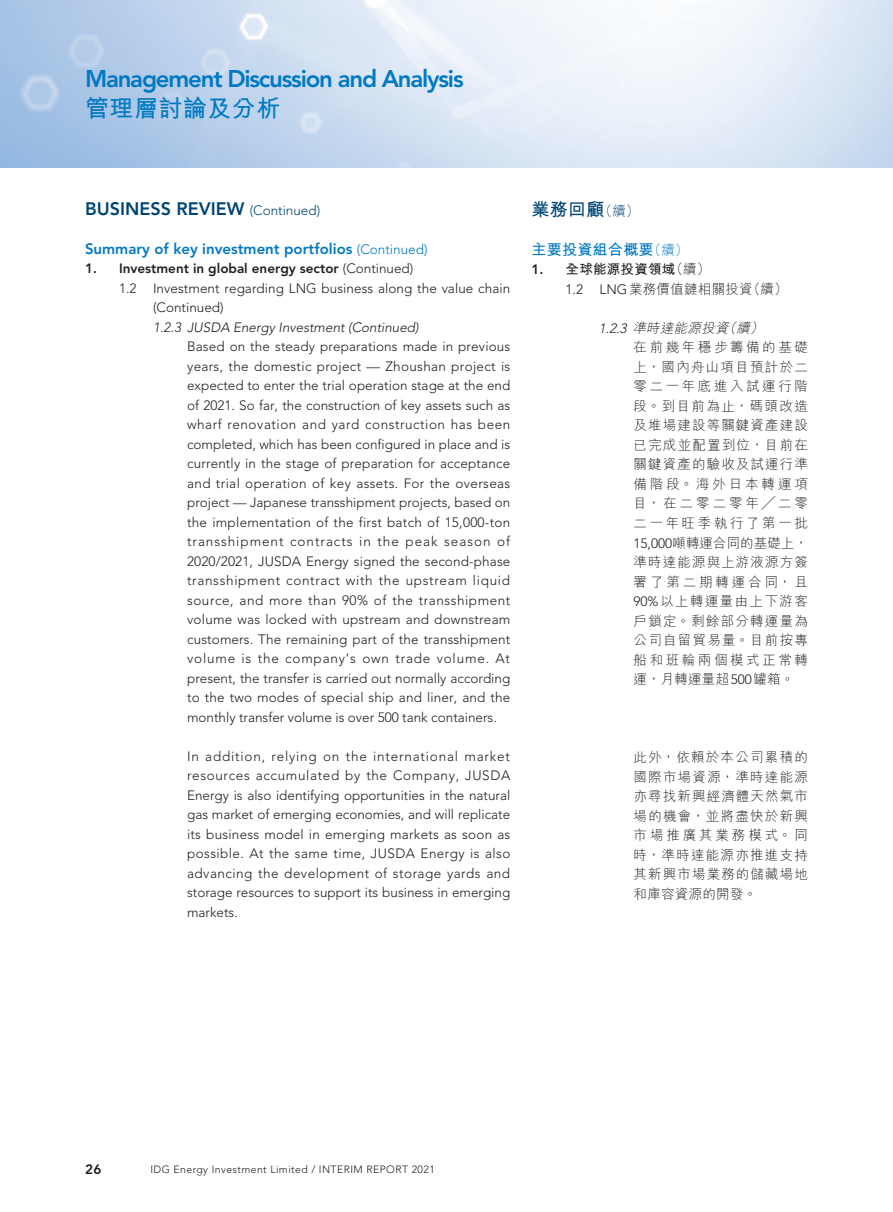
<style>
.page{position:relative;width:893px;height:1212px;background:#fff}
.page>*{position:absolute;margin:0;border:0;box-sizing:border-box;transform-origin:0 0}
.t1{font:800 24px "Avenir LT Std";letter-spacing:-.05em;color:#0079c2}
.t2{font:700 24px "M Hei HK";letter-spacing:.02em;color:#0079c2}
._01_H1_E{font:800 18px "Avenir LT Std";color:#004574}
._001_H1_C{font:700 18px "M Hei HK";color:#004574}
._02_H2_E{font:800 15px "Avenir LT Std";color:#0079c2}
._002_H2_C{font:700 15px "M Hei HK";letter-spacing:.02em;color:#0079c2}
._00_txt_E{font:300 13.5px/19.5px "Avenir LT Std";color:#231f20;text-align:justify}
._000_txt_C{font:300 13.5px/19.5px "M Hei HK";letter-spacing:.095em;color:#231f20;text-align:justify}
._03_H3_E{font:800 13.5px "Avenir LT Std";color:#231f20}
._00_txt_E-2{font:italic 300 13.5px "Avenir LT Std";color:#231f20}
._000_txt_C-2{font:300 13.5px "M Hei HK";letter-spacing:.02em;color:#231f20}
._000_txt_C-3{font:italic 300 13.5px "M Hei HK";color:#231f20}
._003_H3_C{font:700 13.5px "M Hei HK";letter-spacing:.02em;color:#231f20}
.t3{font:300 10.5px "Avenir LT Std";letter-spacing:.04em;color:#231f20}
.s1{font-weight:300;font-size:13.5px}
.s2{font-weight:300}
.s3{font-family:"Avenir LT Std";font-weight:800}
.s4{font-family:"Avenir LT Std"}
</style>
<div class="page">
<h1 class="t1" style="left:85px;top:65px;width:380px">Management Discussion and Analysis</h1>
<h1 class="t2" style="left:85px;top:91px;width:197px">管理層討論及分析</h1>
<p class="_01_H1_E" style="left:85px;top:198px;width:237px">BUSINESS REVIEW <span class="s1">(Continued)</span></p>
<p class="_02_H2_E" style="left:85px;top:240px;width:344px">Summary of key investment portfolios <span class="s1">(Continued)</span></p>
<p class="_03_H3_E" style="left:85px;top:261px;width:330px">1. Investment in global energy sector <span class="s2">(Continued)</span></p>
<p class="_00_txt_E" style="left:153px;top:278px;width:359px;text-indent:-34px">1.2 Investment regarding LNG business along the value chain (Continued)</p>
<p class="_00_txt_E-2" style="left:153px;top:319px;width:267px">1.2.3 JUSDA Energy Investment (Continued)</p>
<p class="_00_txt_E" style="left:187px;top:337px;width:325px">Based on the steady preparations made in previous years, the domestic project — Zhoushan project is expected to enter the trial operation stage at the end of 2021. So far, the construction of key assets such as wharf renovation and yard construction has been completed, which has been configured in place and is currently in the stage of preparation for acceptance and trial operation of key assets. For the overseas project — Japanese transshipment projects, based on the implementation of the first batch of 15,000-ton transshipment contracts in the peak season of 2020/2021, JUSDA Energy signed the second-phase transshipment contract with the upstream liquid source, and more than 90% of the transshipment volume was locked with upstream and downstream customers. The remaining part of the transshipment volume is the company’s own trade volume. At present, the transfer is carried out normally according to the two modes of special ship and liner, and the monthly transfer volume is over 500 tank containers.</p>
<p class="_00_txt_E" style="left:187px;top:746px;width:325px">In addition, relying on the international market resources accumulated by the Company, JUSDA Energy is also identifying opportunities in the natural gas market of emerging economies, and will replicate its business model in emerging markets as soon as possible. At the same time, JUSDA Energy is also advancing the development of storage yards and storage resources to support its business in emerging markets.</p>
<p class="_001_H1_C" style="left:531px;top:196px;width:109px">業務回顧<span class="s1">（續）</span></p>
<p class="_002_H2_C" style="left:531px;top:238px;width:158px">主要投資組合概要<span class="s1">（續）</span></p>
<p class="_003_H3_C" style="left:531px;top:260px;width:180px"><span class="s3">1.</span> 全球能源投資領域<span class="s2">（續）</span></p>
<p class="_000_txt_C-2" style="left:565px;top:282px;width:223px"><span class="s4">1.2 LNG</span>業務價值鏈相關投資（續）</p>
<p class="_000_txt_C-3" style="left:598px;top:321px;width:169px"><span class="s4">1.2.3</span> 準時達能源投資（續）</p>
<p class="_000_txt_C" style="left:634px;top:338px;width:176px">在前幾年穩步籌備的基礎上，國內舟山項目預計於二零二一年底進入試運行階段。到目前為止，碼頭改造及堆場建設等關鍵資產建設已完成並配置到位，目前在關鍵資產的驗收及試運行準備階段。海外日本轉運項目，在二零二零年╱二零二一年旺季執行了第一批<span class="s4">15,000</span>噸轉運合同的基礎上，準時達能源與上游液源方簽署了第二期轉運合同，且<span class="s4">90%</span>以上轉運量由上下游客戶鎖定。剩餘部分轉運量為公司自留貿易量。目前按專船和班輪兩個模式正常轉運，月轉運量超<span class="s4">500</span>罐箱。</p>
<p class="_000_txt_C" style="left:634px;top:747px;width:176px">此外，依賴於本公司累積的國際市場資源，準時達能源亦尋找新興經濟體天然氣市場的機會，並將盡快於新興市場推廣其業務模式。同時，準時達能源亦推進支持其新興市場業務的儲藏場地和庫容資源的開發。</p>
<p class="_03_H3_E" style="left:85px;top:1161px;width:18px">26</p>
<p class="t3" style="left:150px;top:1163px;width:286px">IDG Energy Investment Limited / INTERIM REPORT 2021</p>
</div>
